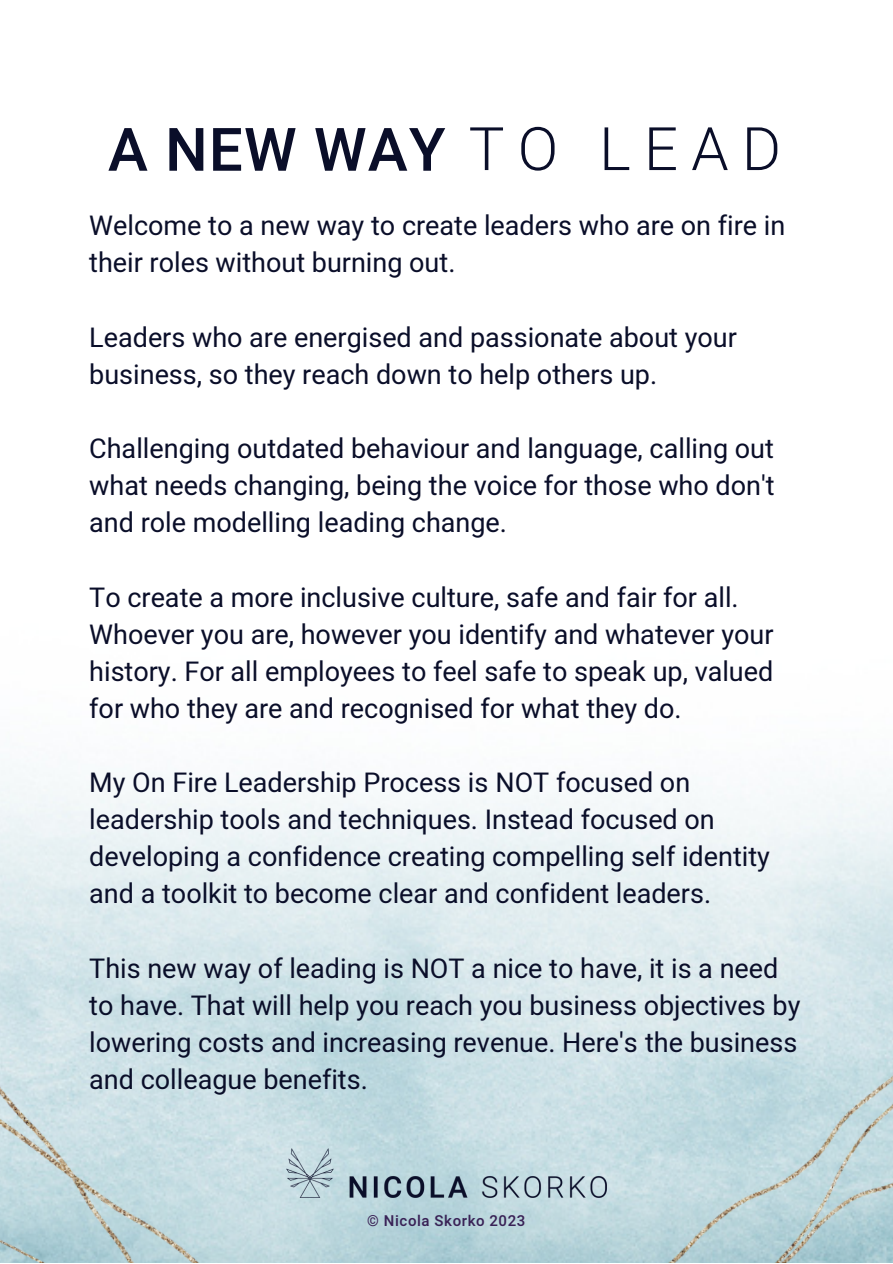
<style>
.page{position:relative;width:893px;height:1264px;background:#fff}
.page>*{position:absolute;margin:0;border:0;box-sizing:border-box;transform-origin:0 0}
.t1{font:500 60px "Heebo";letter-spacing:.02em;color:#0a0e29}
.t2{font:27px/37px "Heebo";color:#0a0e29}
.t3{font:500 15px "Heebo";letter-spacing:.04em;color:#392256}
.s1{font-weight:300}
</style>
<div class="page">
<img style="left:0;top:765px;width:892px;height:497px">
<img style="left:0;top:873px;width:286px;height:389px">
<img style="left:606px;top:995px;width:286px;height:267px">
<img style="left:287px;top:1148px;width:319px;height:49px">
<p class="t1" style="left:108px;top:108px;width:674px">A NEW WAY <span class="s1">TO LEAD</span></p>
<p class="t2" style="left:89px;top:208px;width:697px">Welcome to a new way to create leaders who are on fire in their roles without burning out.</p>
<p class="t2" style="left:89px;top:320px;width:649px">Leaders who are energised and passionate about your business, so they reach down to help others up.</p>
<p class="t2" style="left:89px;top:431px;width:686px;text-align:justify">Challenging outdated behaviour and language, calling out what needs changing, being the voice for those who don't and role modelling leading change.</p>
<p class="t2" style="left:89px;top:579px;width:685px">To create a more inclusive culture, safe and fair for all.<br>Whoever you are, however you identify and whatever your history. For all employees to feel safe to speak up, valued for who they are and recognised for what they do.</p>
<p class="t2" style="left:89px;top:765px;width:682px">My On Fire Leadership Process is NOT focused on leadership tools and techniques. Instead focused on developing a confidence creating compelling self identity and a toolkit to become clear and confident leaders.</p>
<p class="t2" style="left:89px;top:950px;width:712px">This new way of leading is NOT a nice to have, it is a need to have. That will help you reach you business objectives by lowering costs and increasing revenue. Here's the business and colleague benefits.</p>
<p class="t3" style="left:367px;top:1209px;width:160px">© Nicola Skorko 2023</p>
</div>
